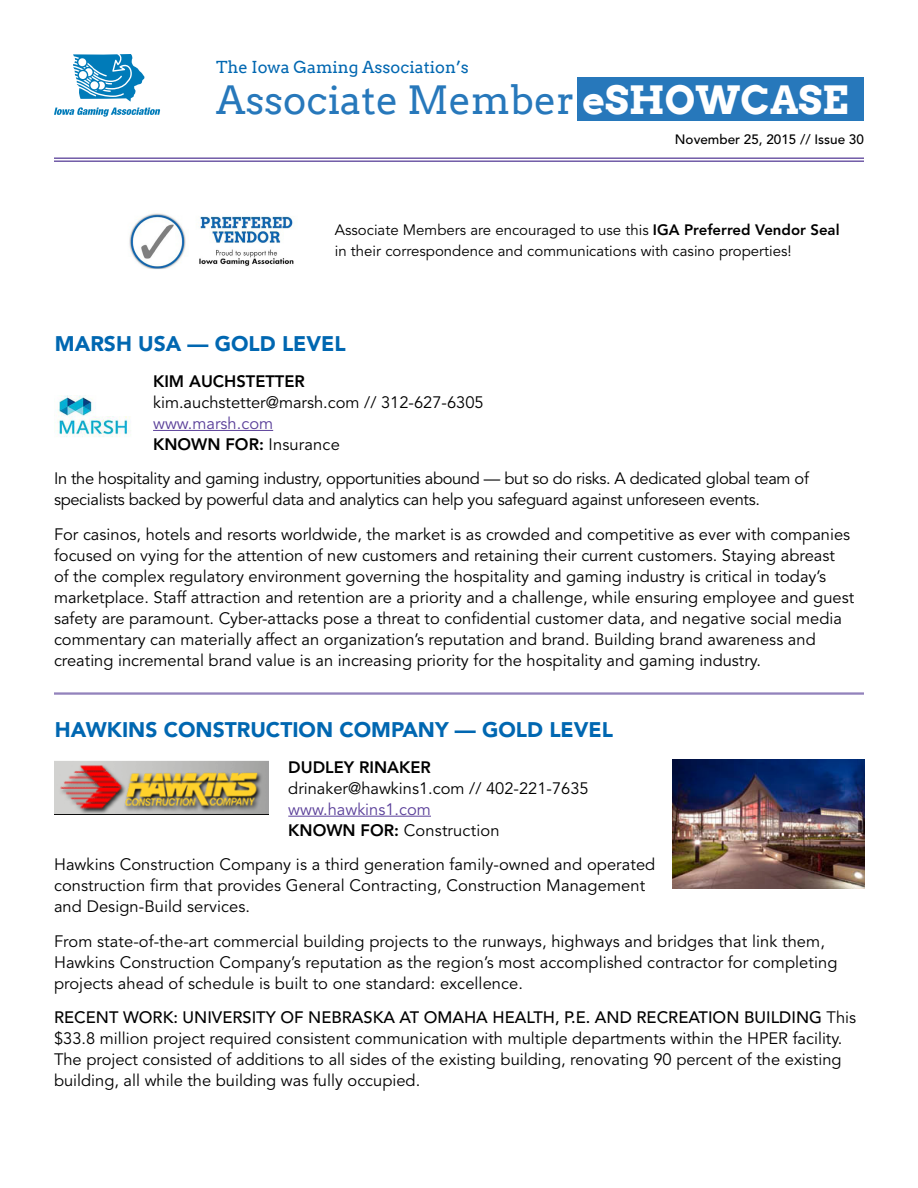
<style>
.page{position:relative;width:918px;height:1188px;background:#fff}
.page>*{position:absolute;margin:0;border:0;box-sizing:border-box;transform-origin:0 0}
.t1{font:39px "Arvo";color:#2778bb}
.t2{font:900 21px "Avenir";color:#0067b1}
.t3{font:16.5px/21px "Avenir";color:#000}
.t4{font:16.5px/21px "Avenir";letter-spacing:-.02em;color:#000}
.t5{font:16.5px/21px "Avenir";color:#5a3f99}
.t6{font:800 16.5px "Avenir";color:#000}
.t7{font:16.5px "Arvo";color:#0067b1}
.t8{font:15px/21px "Avenir";color:#000}
.t9{font:500 13.5px "Avenir";color:#000}
.s1{font-weight:700;color:#fff}
.s2{font-weight:800}
.s3{font-weight:800;color:#000}
.s4{color:#000}
.s5{font-weight:500}
</style>
<div class="page">
<div style="left:578px;top:78px;width:286px;height:43px;background:#2778bb"></div>
<svg style="left:54px;top:54px;width:106px;height:63px"></svg>
<hr style="left:54px;top:157px;width:810px;height:2px;background:#715ba7">
<hr style="left:54px;top:160px;width:810px;height:2px;background:#715ba7">
<img style="left:129px;top:213px;width:165px;height:56px">
<hr style="left:153px;top:430px;width:120px;height:1px;background:#5a3f99">
<img style="left:57px;top:395px;width:73px;height:42px">
<hr style="left:288px;top:816px;width:143px;height:1px;background:#5a3f99">
<hr style="left:54px;top:693px;width:810px;height:1px;background:#715ba7">
<hr style="left:54px;top:694px;width:810px;height:1px;background:#715ba7">
<img style="left:55px;top:760px;width:213px;height:54px">
<img style="left:672px;top:760px;width:193px;height:129px">
<p class="t7" style="left:216px;top:57px;width:254px">The Iowa Gaming Association’s</p>
<h1 class="t1" style="left:216px;top:77px;width:634px">Associate Member <span class="s1">ESHOWCASE</span></h1>
<p class="t9" style="left:675px;top:132px;width:191px">NOVEMBER 25, 2015 // ISSUE 30</p>
<p class="t8" style="left:335px;top:220px;width:506px">Associate Members are encouraged to use this <span class="s2">IGA PREFERRED VENDOR SEAL </span>in their correspondence and communications with casino properties!</p>
<p class="t2" style="left:55px;top:331px;width:292px">MARSH USA — GOLD LEVEL</p>
<p class="t6" style="left:153px;top:371px;width:153px">KIM AUCHSTETTER</p>
<p class="t3" style="left:153px;top:392px;width:332px">kim.auchstetter@marsh.com // 312-627-6305</p>
<p class="t5" style="left:153px;top:413px;width:188px">www.marsh.com<br><span class="s3">KNOWN FOR:</span> <span class="s4">Insurance</span></p>
<p class="t4" style="left:54px;top:469px;width:756px">In the hospitality and gaming industry, opportunities abound — but so do risks. A dedicated global team of specialists backed by powerful data and analytics can help you safeguard against unforeseen events.</p>
<p class="t3" style="left:54px;top:524px;width:802px">For casinos, hotels and resorts worldwide, the market is as crowded and competitive as ever with companies focused on vying for the attention of new customers and retaining their current customers. Staying abreast<br>of the complex regulatory environment governing the hospitality and gaming industry is critical in today’s marketplace. Staff attraction and retention are a priority and a challenge, while ensuring employee and guest safety are paramount. Cyber-attacks pose a threat to confidential customer data, and negative social media commentary can materially affect an organization’s reputation and brand. Building brand awareness and creating incremental brand value is an increasing priority for the hospitality and gaming industry.</p>
<p class="t2" style="left:55px;top:717px;width:560px">HAWKINS CONSTRUCTION COMPANY — GOLD LEVEL</p>
<p class="t6" style="left:288px;top:757px;width:144px">DUDLEY RI NAKER</p>
<p class="t3" style="left:288px;top:778px;width:302px">drinaker@hawkins1.com // 402-221-7635</p>
<p class="t5" style="left:288px;top:799px;width:213px">www.hawkins1.com<br><span class="s3">KNOWN FOR:</span> <span class="s4">Construction</span></p>
<p class="t3" style="left:54px;top:854px;width:603px">Hawkins Construction Company is a third generation family-owned and operated construction firm that provides General Contracting, Construction Management and Design-Build services.</p>
<p class="t3" style="left:54px;top:931px;width:785px">From state-of-the-art commercial building projects to the runways, highways and bridges that link them,<br>Hawkins Construction Company’s reputation as the region’s most accomplished contractor for completing projects ahead of schedule is built to one standard: excellence.</p>
<p class="t3" style="left:54px;top:1007px;width:804px"><span class="s5">RECENT WORK: UNIVERSITY OF N EBRASKA AT OMAHA H EALTH, P.E. AND RECREATION BU ILDING</span> This $33.8 million project required consistent communication with multiple departments within the HPER facility.<br>The project consisted of additions to all sides of the existing building, renovating 90 percent of the existing building, all while the building was fully occupied.</p>
</div>
